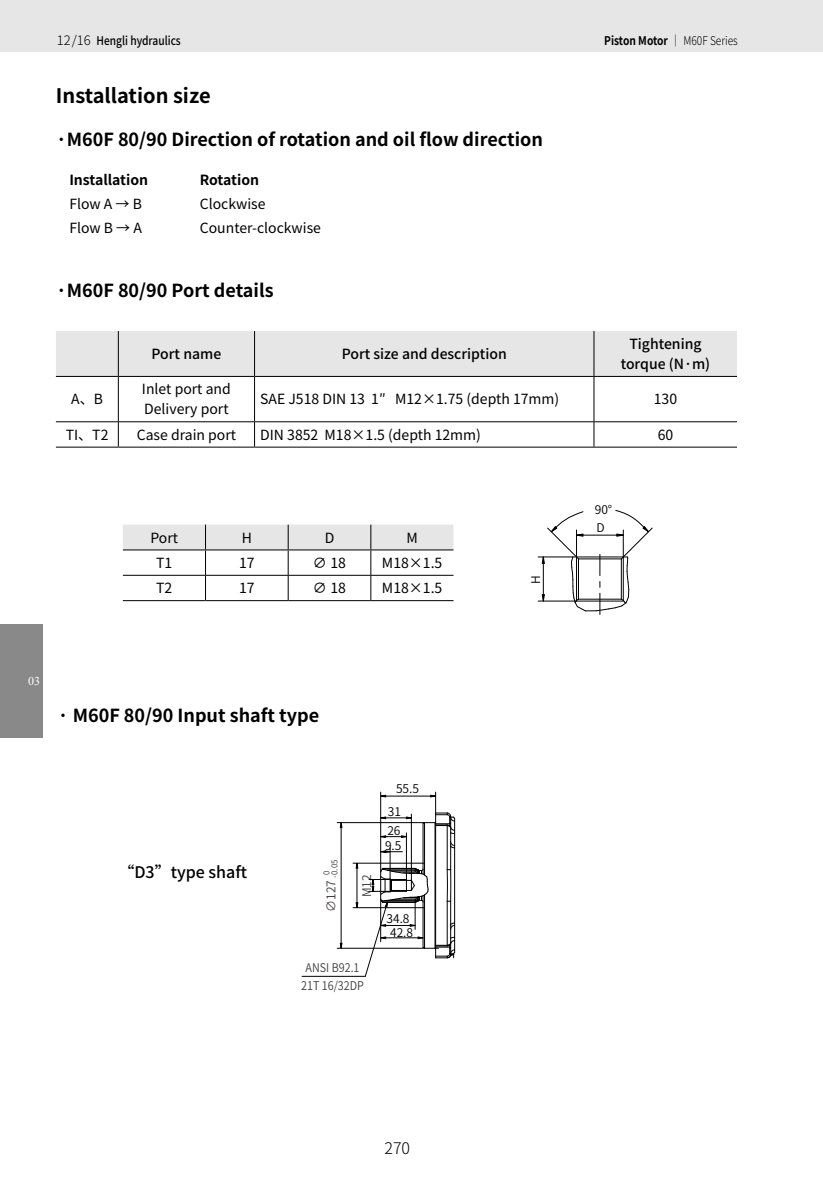
<style>
.page{position:relative;width:823px;height:1191px;background:#fff}
.page>*{position:absolute;margin:0;border:0;box-sizing:border-box;transform-origin:0 0}
.t1{font:700 20px "Noto Sans Hans";color:#000}
.t2{font:700 18px "Noto Sans Hans";color:#000}
.t3{font:500 16px "Noto Sans Hans";color:#000}
.t4{font:300 16px "Noto Sans Hans";color:#000}
.t5{font:14px/20px "Noto Sans Hans";color:#000}
.t6{font:500 14px/20px "Noto Sans Hans";color:#000;text-align:center}
.t7{font:700 14px "Noto Sans Hans";color:#000}
.t8{font:600 12px/13.6px "Noto Sans Hans";color:#000;text-align:center}
.t9{font:700 12px "Noto Sans Hans";color:#000;scale:.85 1}
.t10{font:500 12px "Noto Sans Hans";color:#000;scale:.85 1}
.t11{font:600 12px/18px "Noto Sans Hans";color:#403c3b;text-align:center;scale:.9 1}
.t12{font:600 12px "Noto Sans Hans";color:#403c3b}
.t13{font:12px "Times New Roman";color:#fff}
.t14{font:600 8px/8px "Noto Sans Hans";color:#403c3b}
.s1{font-weight:300;font-size:13px}
.s2{font-weight:300}
</style>
<div class="page">
<div style="left:0;top:0;width:822px;height:51px;background:#e6e6e6"></div>
<div style="left:0;top:624px;width:43px;height:113px;background:#898989"></div>
<div style="left:56px;top:331px;width:680px;height:45px;background:#e6e6e6"></div>
<hr style="left:118px;top:331px;width:1px;height:45px;background:#000">
<hr style="left:254px;top:331px;width:1px;height:45px;background:#000">
<hr style="left:593px;top:331px;width:1px;height:45px;background:#000">
<hr style="left:118px;top:377px;width:1px;height:44px;background:#000">
<hr style="left:254px;top:377px;width:1px;height:44px;background:#000">
<hr style="left:56px;top:376px;width:62px;height:1px;background:#000">
<hr style="left:118px;top:376px;width:136px;height:1px;background:#000">
<hr style="left:254px;top:376px;width:339px;height:1px;background:#000">
<hr style="left:593px;top:376px;width:143px;height:1px;background:#000">
<hr style="left:593px;top:377px;width:1px;height:44px;background:#000">
<hr style="left:56px;top:421px;width:62px;height:1px;background:#000">
<hr style="left:118px;top:421px;width:136px;height:1px;background:#000">
<svg style="left:118px;top:422px;width:1px;height:24px"></svg>
<hr style="left:254px;top:421px;width:339px;height:1px;background:#000">
<svg style="left:254px;top:422px;width:1px;height:24px"></svg>
<hr style="left:593px;top:421px;width:143px;height:1px;background:#000">
<svg style="left:593px;top:422px;width:1px;height:24px"></svg>
<hr style="left:56px;top:446px;width:62px;height:1px;background:#000">
<hr style="left:118px;top:446px;width:136px;height:1px;background:#000">
<hr style="left:254px;top:446px;width:339px;height:1px;background:#000">
<hr style="left:593px;top:446px;width:143px;height:1px;background:#000">
<svg style="left:123px;top:524px;width:330px;height:76px"></svg>
<hr style="left:123px;top:600px;width:82px;height:1px;background:#000">
<hr style="left:205px;top:600px;width:83px;height:1px;background:#000">
<hr style="left:288px;top:600px;width:82px;height:1px;background:#000">
<hr style="left:370px;top:600px;width:83px;height:1px;background:#000">
<svg style="left:339px;top:942px;width:4px;height:6px"></svg>
<svg style="left:381px;top:794px;width:5px;height:4px"></svg>
<hr style="left:422px;top:823px;width:1px;height:51px;background:#000">
<hr style="left:424px;top:822px;width:1px;height:53px;background:#000">
<hr style="left:434px;top:822px;width:1px;height:126px;background:#000">
<hr style="left:435px;top:813px;width:1px;height:144px;background:#000">
<hr style="left:446px;top:825px;width:1px;height:44px;background:#000">
<hr style="left:450px;top:816px;width:1px;height:53px;background:#000">
<hr style="left:340px;top:822px;width:1px;height:126px;background:#000">
<hr style="left:356px;top:863px;width:1px;height:44px;background:#000">
<hr style="left:380px;top:792px;width:1px;height:80px;background:#000">
<hr style="left:389px;top:847px;width:1px;height:32px;background:#000">
<hr style="left:406px;top:833px;width:1px;height:46px;background:#000">
<hr style="left:411px;top:814px;width:1px;height:66px;background:#000">
<hr style="left:302px;top:976px;width:63px;height:1px;background:#000">
<hr style="left:337px;top:948px;width:87px;height:1px;background:#000">
<hr style="left:353px;top:907px;width:71px;height:1px;background:#000">
<hr style="left:353px;top:863px;width:71px;height:1px;background:#000">
<svg style="left:380px;top:850px;width:22px;height:3px"></svg>
<svg style="left:380px;top:835px;width:27px;height:3px"></svg>
<hr style="left:380px;top:817px;width:31px;height:1px;background:#000">
<hr style="left:337px;top:822px;width:87px;height:1px;background:#000">
<hr style="left:380px;top:795px;width:55px;height:1px;background:#000">
<hr style="left:454px;top:818px;width:1px;height:134px;background:#000">
<svg style="left:450px;top:841px;width:4px;height:7px"></svg>
<svg style="left:422px;top:792px;width:32px;height:42px"></svg>
<svg style="left:364px;top:867px;width:90px;height:109px"></svg>
<hr style="left:538px;top:601px;width:38px;height:1px;background:#000">
<hr style="left:538px;top:556px;width:34px;height:1px;background:#000">
<svg style="left:541px;top:510px;width:111px;height:104px"></svg>
<p class="t10" style="left:57px;top:33px;width:147px"><span class="s1">12/16</span> Hengli hydraulics</p>
<p class="t9" style="left:604px;top:33px;width:159px">Piston Motor <span class="s2">｜ M60F Series</span></p>
<h1 class="t1" style="left:56px;top:84px;width:156px">Installation size</h1>
<p class="t2" style="left:56px;top:129px;width:488px">·M60F 80/90 Direction of rotation and oil flow direction</p>
<p class="t7" style="left:69px;top:172px;width:80px">Installation</p>
<p class="t7" style="left:200px;top:172px;width:61px">Rotation</p>
<p class="t5" style="left:69px;top:194px;width:74px">Flow A → B</p>
<p class="t5" style="left:200px;top:194px;width:67px">Clockwise</p>
<p class="t5" style="left:69px;top:218px;width:74px">Flow B → A</p>
<p class="t5" style="left:200px;top:218px;width:123px">Counter-clockwise</p>
<p class="t2" style="left:56px;top:280px;width:219px">·M60F 80/90 Port details</p>
<p class="t6" style="left:151px;top:344px;width:71px">Port name</p>
<p class="t6" style="left:341px;top:344px;width:166px">Port size and description</p>
<p class="t6" style="left:620px;top:334px;width:91px">Tightening torque (N·m)</p>
<p class="t5" style="left:71px;top:389px;width:33px">A、B</p>
<p class="t5" style="left:142px;top:379px;width:90px">Inlet port and<br>Delivery port</p>
<p class="t5" style="left:260px;top:389px;width:300px">SAE J518 DIN 13 1″ M12×1.75 (depth 17mm)</p>
<p class="t5" style="left:653px;top:389px;width:25px">130</p>
<p class="t5" style="left:66px;top:425px;width:44px">TI、T2</p>
<p class="t5" style="left:137px;top:425px;width:101px">Case drain port</p>
<p class="t5" style="left:260px;top:425px;width:222px">DIN 3852 M18×1.5 (depth 12mm)</p>
<p class="t5" style="left:657px;top:425px;width:17px">60</p>
<p class="t5" style="left:150px;top:528px;width:29px">Port</p>
<p class="t5" style="left:241px;top:528px;width:12px">H</p>
<p class="t5" style="left:324px;top:528px;width:11px">D</p>
<p class="t5" style="left:406px;top:528px;width:13px">M</p>
<p class="t5" style="left:156px;top:553px;width:18px">T1</p>
<p class="t5" style="left:239px;top:553px;width:17px">17</p>
<p class="t5" style="left:313px;top:553px;width:35px">∅ 18</p>
<p class="t5" style="left:382px;top:553px;width:62px">M18×1.5</p>
<p class="t5" style="left:156px;top:578px;width:18px">T2</p>
<p class="t5" style="left:239px;top:578px;width:17px">17</p>
<p class="t5" style="left:313px;top:578px;width:35px">∅ 18</p>
<p class="t5" style="left:382px;top:578px;width:62px">M18×1.5</p>
<p class="t8" style="left:236px;top:533px;width:18px">9.5</p>
<p class="t8" style="left:528px;top:584px;width:10px;rotate:-90deg">H</p>
<p class="t8" style="left:594px;top:500px;width:19px;line-height:18px;text-align:left">90°<br>D</p>
<p class="t13" style="left:28px;top:672px;width:13px">03</p>
<p class="t2" style="left:58px;top:705px;width:262px">· M60F 80/90 Input shaft type</p>
<p class="t3" style="left:118px;top:863px;width:130px">“D3”type shaft</p>
<p class="t14" style="left:322px;top:877px;width:20px;text-indent:3px;rotate:-90deg">0 -0.05</p>
<p class="t12" style="left:324px;top:912px;width:33px;rotate:-90deg">∅127</p>
<p class="t12" style="left:360px;top:897px;width:24px;rotate:-90deg">M12</p>
<p class="t11" style="left:301px;top:958px;width:71px">ANSI B92.1<br>21T 16/32DP</p>
<p class="t8" style="left:396px;top:782px;width:25px">55.5</p>
<p class="t8" style="left:387px;top:805px;width:15px">31</p>
<p class="t8" style="left:387px;top:824px;width:15px">26</p>
<p class="t8" style="left:385px;top:839px;width:18px">9.5</p>
<p class="t8" style="left:386px;top:912px;width:28px">34.8<br>42.8</p>
<p class="t4" style="left:384px;top:1139px;width:27px">270</p>
</div>
